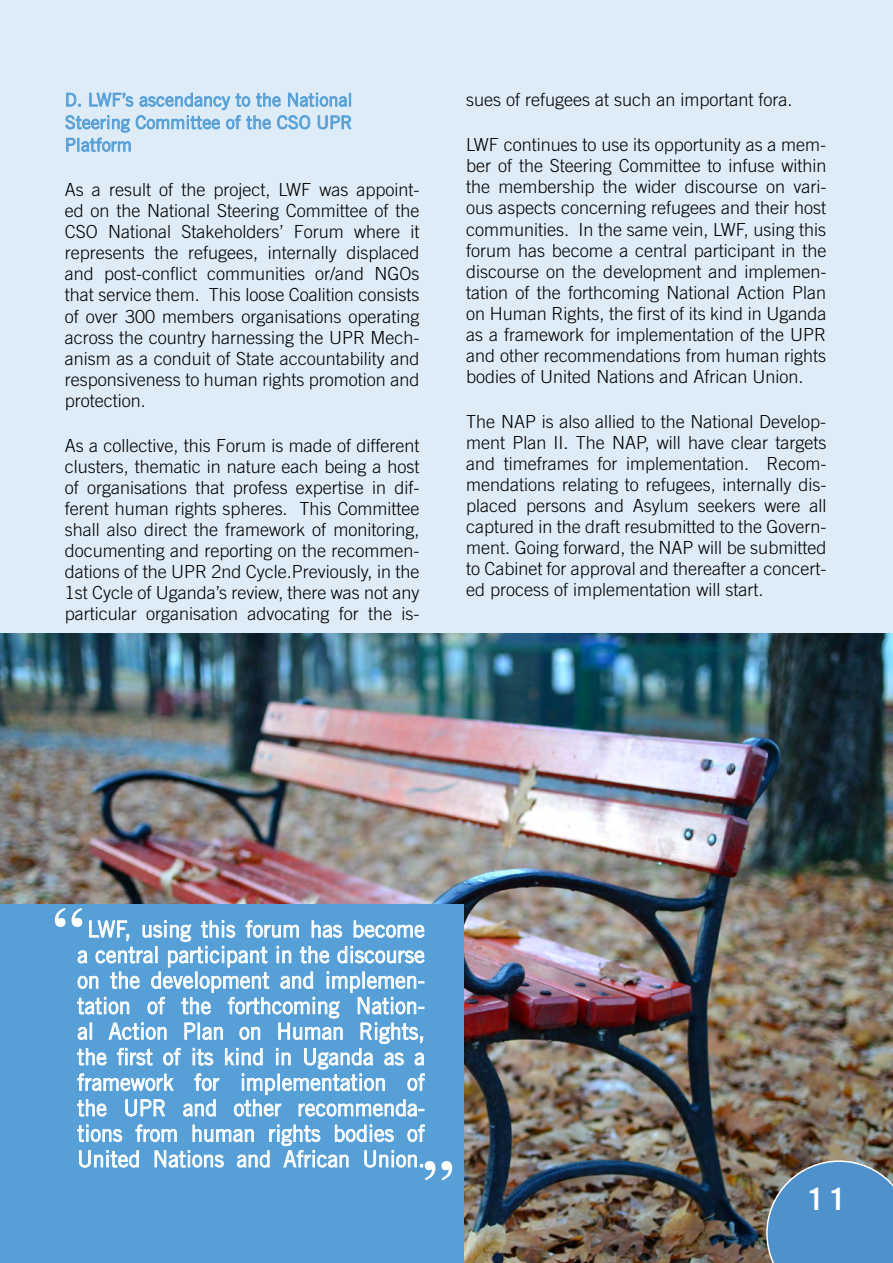
<style>
.page{position:relative;width:893px;height:1263px;background:#deecf7}
.page>*{position:absolute;margin:0;border:0;box-sizing:border-box;transform-origin:0 0}
.t1{font:700 60px "Baskerville BT";color:#fff}
.t2{font:700 expanded 30px "Trade Gothic LT Std";color:#fff}
.t3{font:22.5px/25.5px "Trade Gothic LT Std";color:#fff;text-align:center;scale:.95 1}
.t4{font:300 18px/21px "Trade Gothic LT Std";color:#000;text-align:justify}
.t5{font:18px/22.5px "Trade Gothic LT Std";color:#57a0d7;text-align:justify}
</style>
<div class="page">
<img style="left:0;top:633px;width:893px;height:630px">
<svg style="left:65px;top:92px;width:287px;height:60px"></svg>
<div style="left:0;top:905px;width:463px;height:358px;background:#57a0d7"></div>
<svg style="left:77px;top:877px;width:348px;height:291px"></svg>
<svg style="left:766px;top:1160px;width:127px;height:103px;background:#568cbd"></svg>
<p class="t5" style="left:65px;top:88px;width:289px">D. LWF’s ascendancy to the National Steering Committee of the CSO UPR Platform</p>
<p class="t4" style="left:65px;top:179px;width:356px">As a result of the project, LWF was appoint&shy;ed on the National Steering Committee of the CSO National Stakeholders’ Forum where it represents the refugees, internally displaced and post-conflict communities or/and NGOs that service them. This loose Coalition consists of over 300 members organisations operating across the country harnessing the UPR Mech&shy;anism as a conduit of State accountability and responsiveness to human rights promotion and protection.</p>
<p class="t4" style="left:65px;top:435px;width:356px">As a collective, this Forum is made of different clusters, thematic in nature each being a host of organisations that profess expertise in dif&shy;ferent human rights spheres. This Committee shall also direct the framework of monitoring, documenting and reporting on the recommen&shy;dations of the UPR 2nd Cycle.Previously, in the 1st Cycle of Uganda’s review, there was not any particular organisation advocating for the is-</p>
<p class="t4" style="left:466px;top:89px;width:328px">sues of refugees at such an important fora.</p>
<p class="t4" style="left:466px;top:134px;width:362px">LWF continues to use its opportunity as a mem&shy;ber of the Steering Committee to infuse within the membership the wider discourse on vari&shy;ous aspects concerning refugees and their host communities. In the same vein, LWF, using this forum has become a central participant in the discourse on the development and implemen&shy;tation of the forthcoming National Action Plan on Human Rights, the first of its kind in Uganda as a framework for implementation of the UPR and other recommendations from human rights bodies of United Nations and African Union.</p>
<p class="t4" style="left:466px;top:411px;width:362px">The NAP is also allied to the National Develop&shy;ment Plan II. The NAP, will have clear targets and timeframes for implementation. Recom&shy;mendations relating to refugees, internally dis&shy;placed persons and Asylum seekers were all captured in the draft resubmitted to the Govern&shy;ment. Going forward, the NAP will be submitted to Cabinet for approval and thereafter a concert&shy;ed process of implementation will start.</p>
<h1 class="t1" style="left:52px;top:889px;width:35px">“</h1>
<p class="t3" style="left:77px;top:916px;width:367px">LWF, using this forum has become a central participant in the discourse on the development and implemen&shy;tation of the forthcoming Nation&shy;al Action Plan on Human Rights, the first of its kind in Uganda as a framework for implementation of the UPR and other recommenda&shy;tions from human rights bodies of United Nations and African Union.</p>
<h1 class="t1" style="left:455px;top:1199px;width:35px;rotate:-180deg">“</h1>
<h2 class="t2" style="left:805px;top:1180px;width:45px">11</h2>
</div>
